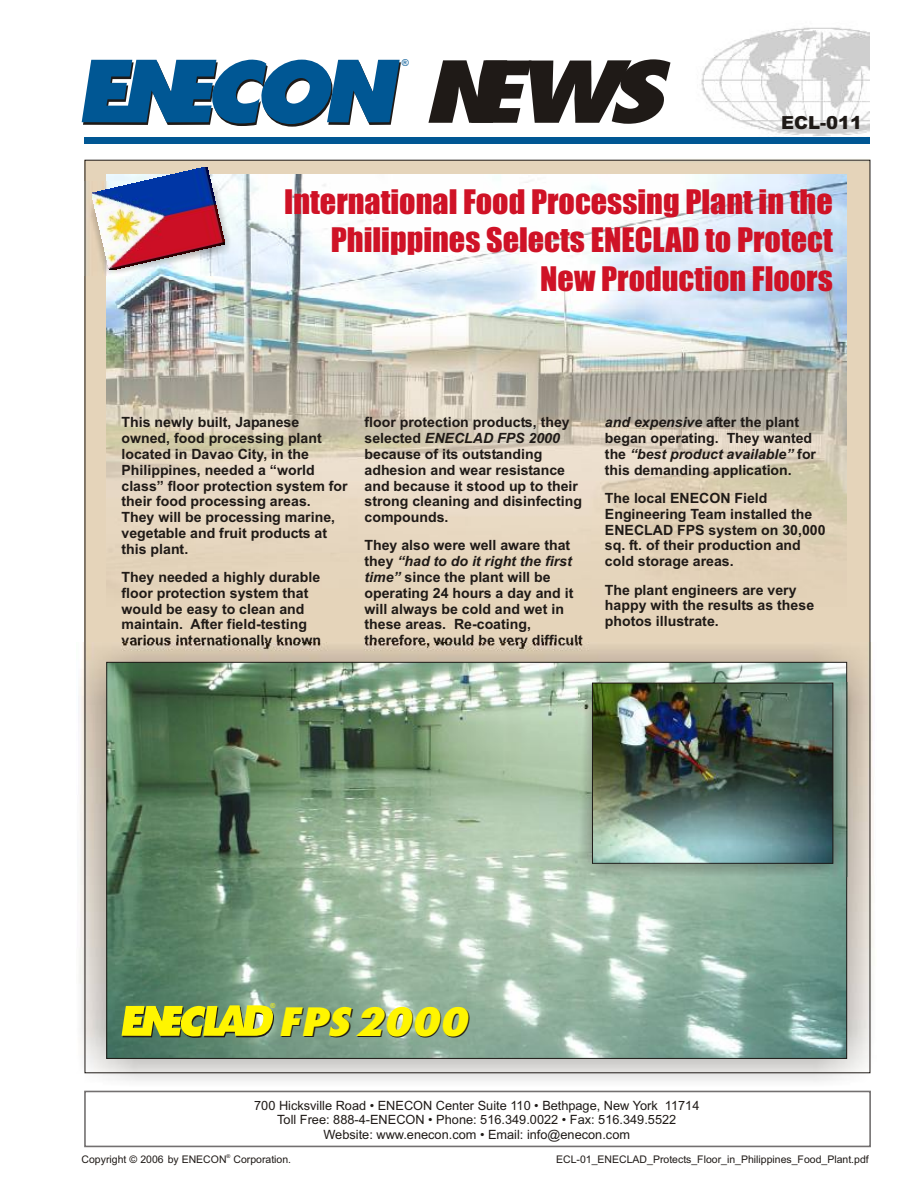
<style>
.page{position:relative;width:918px;height:1188px;background:#fff}
.page>*{position:absolute;margin:0;border:0;box-sizing:border-box;transform-origin:0 0}
.t1{font:italic 800 82.5px "Fujiyama";color:#1f1a17;scale:1.46 1}
.t2{font:italic 800 37.95px "Fujiyama";color:#fff500;scale:1.23 1}
.t3{font:31.2px/38.1px "Impact";color:#cf1226;text-align:right}
.t4{font:900 18px "Arial";color:#1f1a17}
.t5{font:700 14.1px/15.8px "Arial";color:#1f1a17}
.t6{font:12.75px/14.2px "Arial";color:#1f1a17;text-align:center}
.t7{font:10.5px "Arial";color:#1f1a17}
.t8{font:9.45px "Arial";color:#005794}
.t9{font:6.9px "Arial";color:#fff500;scale:.95 1}
.t10{font:5.25px "Arial";color:#1f1a17}
.s1{font-style:italic}
</style>
<div class="page">
<div style="left:87px;top:162px;width:781px;height:481px;background:#e5d4ba"></div>
<img style="left:107px;top:175px;width:740px;height:468px">
<div style="left:84px;top:1091px;width:787px;height:56px;border:2px solid #737070"></div>
<img style="left:661px;top:27px;width:209px;height:133px">
<div style="left:85px;top:137px;width:785px;height:7px;background:#005794"></div>
<svg style="left:82px;top:60px;width:319px;height:67px"></svg>
<img style="left:79px;top:643px;width:795px;height:439px">
<img style="left:108px;top:664px;width:737px;height:393px">
<img style="left:578px;top:683px;width:275px;height:193px">
<img style="left:594px;top:685px;width:237px;height:177px">
<div style="left:592px;top:683px;width:241px;height:181px;border:1px solid #1f1a17"></div>
<img style="left:84px;top:182px;width:153px;height:94px">
<img style="left:92px;top:167px;width:132px;height:103px">
<svg style="left:122px;top:1005px;width:152px;height:33px;background:#c7c81e"></svg>
<p class="t8" style="left:402px;top:59px;width:9px">®</p>
<h1 class="t1" style="left:421px;top:56px;width:168px">NEWS</h1>
<p class="t4" style="left:781px;top:117px;width:83px">ECL-011</p>
<h3 class="t3" style="left:284px;top:185px;width:550px">International Food Processing Plant in the<br>Philippines Selects ENECLAD to Protect<br>New Production Floors</h3>
<p class="t5" style="left:122px;top:416px;width:228px">This newly built, Japanese owned, food processing plant located in Davao City, in the<br>Philippines, needed a “world class” floor protection system for their food processing areas.<br>They will be processing marine, vegetable and fruit products at this plant.</p>
<p class="t5" style="left:122px;top:571px;width:201px">They needed a highly durable floor protection system that would be easy to clean and maintain. After field-testing various internationally known</p>
<p class="t5" style="left:365px;top:416px;width:219px">floor protection products, they selected <span class="s1">ENECLAD FPS 2000 </span>because of its outstanding adhesion and wear resistance and because it stood up to their strong cleaning and disinfecting compounds.</p>
<p class="t5" style="left:365px;top:539px;width:220px">They also were well aware that they <span class="s1">“had to do it right the first time”</span> since the plant will be operating 24 hours a day and it will always be cold and wet in these areas. Re-coating, therefore, would be very difficult</p>
<p class="t5" style="left:605px;top:416px;width:213px"><span class="s1">and expensive</span> after the plant began operating. They wanted the <span class="s1">“best product available”</span> for this demanding application.</p>
<p class="t5" style="left:605px;top:492px;width:222px">The local ENECON Field<br>Engineering Team installed the<br>ENECLAD FPS system on 30,000 sq. ft. of their production and cold storage areas.</p>
<p class="t5" style="left:605px;top:583px;width:211px">The plant engineers are very happy with the results as these photos illustrate.</p>
<p class="t9" style="left:270px;top:1003px;width:7px">®</p>
<h2 class="t2" style="left:278px;top:1005px;width:155px">FPS2000</h2>
<p class="t6" style="left:254px;top:1100px;width:447px">700 Hicksville Road • ENECON Center Suite 110 • Bethpage, New York 11714<br>Toll Free: 888-4-ENECON • Phone: 516.349.0022 • Fax: 516.349.5522<br>Website: www.enecon.com • Email: info@enecon.com</p>
<p class="t7" style="left:82px;top:1156px;width:211px">Copyright © 2006 by ENECON Corporation.</p>
<p class="t10" style="left:227px;top:1154px;width:5px">®</p>
<p class="t7" style="left:556px;top:1156px;width:314px">ECL-01_ENECLAD_Protects_Floor_in_Philippines_Food_Plant.pdf</p>
</div>
